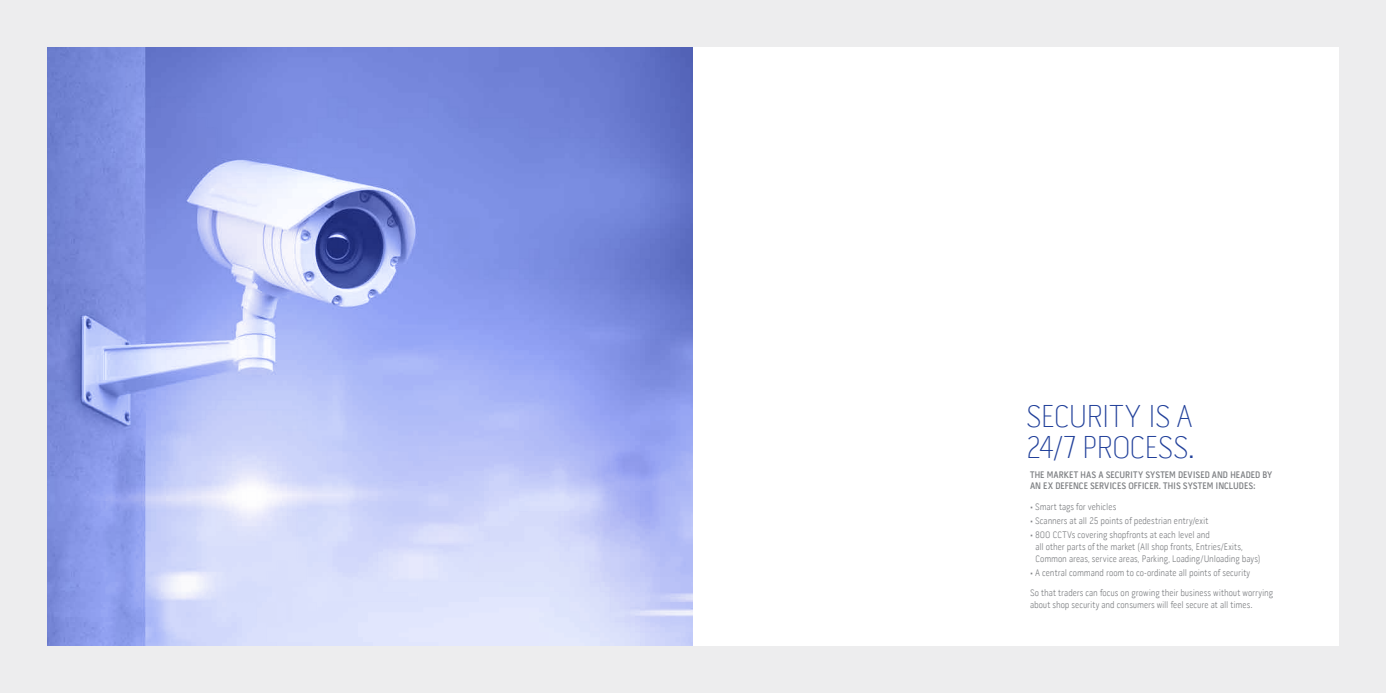
<style>
.page{position:relative;width:1386px;height:693px;background:#ededee}
.page>*{position:absolute;margin:0;border:0;box-sizing:border-box;transform-origin:0 0}
.t1{font:100 32.02px/30.7px "Pill Gothic 300 mg";letter-spacing:-.025em;color:#21409a}
.t2{font:300 9.62px/11.5px "Pill Gothic 300 mg";color:#808285}
.t3{font:600 9.62px/11.5px "Pill Gothic 300 mg";color:#808285}
</style>
<div class="page">
<svg style="left:47px;top:47px;width:646px;height:599px;background:#9eabea"></svg>
<div style="left:693px;top:47px;width:646px;height:599px;background:#fff"></div>
<h1 class="t1" style="left:1027px;top:401px;width:170px">SECURITY IS A<br>24/7 PROCESS.</h1>
<p class="t3" style="left:1030px;top:469px;width:244px">THE MARKET HAS A SECURITY SYSTEM DEVISED AND HEADED BY<br>AN EX DEFENCE SERVICES OFFICER. THIS SYSTEM INCLUDES:</p>
<p class="t2" style="left:1030px;top:501px;width:88px">• Smart tags for vehicles</p>
<p class="t2" style="left:1030px;top:515px;width:180px">• Scanners at all 25 points of pedestrian entry/exit</p>
<p class="t2" style="left:1035px;top:530px;width:227px;text-indent:-5px">• 800 CCTVs covering shopfronts at each level and<br>all other parts of the market (All shop fronts, Entries/Exits,<br>Common areas, service areas, Parking, Loading/Unloading bays)</p>
<p class="t2" style="left:1030px;top:562px;width:245px;line-height:20.5px">• A central command room to co-ordinate all points of security<br>So that traders can focus on growing their business without worrying</p>
<p class="t2" style="left:1030px;top:599px;width:224px">about shop security and consumers will feel secure at all times.</p>
</div>
